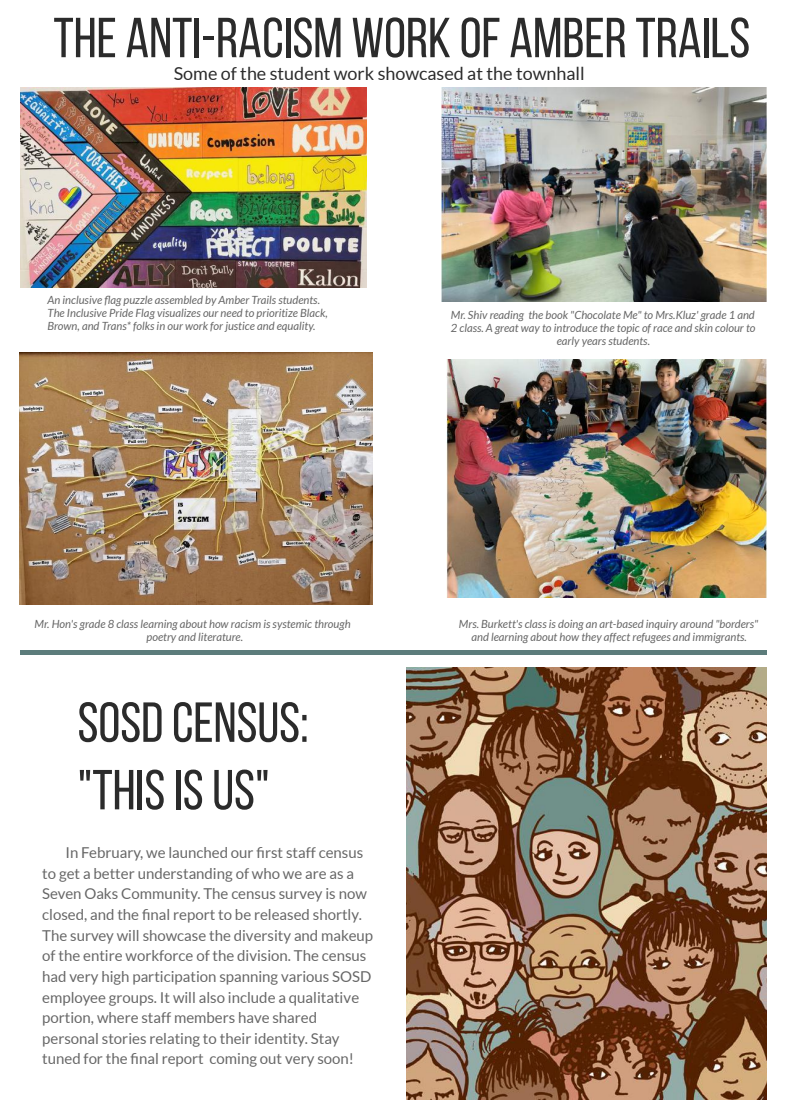
<style>
.page{position:relative;width:788px;height:1114px;background:#fff}
.page>*{position:absolute;margin:0;border:0;box-sizing:border-box;transform-origin:0 0}
.t1{font:56.25px/67.5px "Bebas Neue";color:#2b2b2b}
.t2{font:18px "Lato";color:#2b2b2b}
.t3{font:15px/20.6px "Lato";color:#666}
.t4{font:italic 11.25px/13.1px "Lato";color:#666;text-align:center}
</style>
<div class="page">
<img style="left:407px;top:668px;width:359px;height:431px">
<div style="left:21px;top:650px;width:173px;height:5px;background:#5c7c7b"></div>
<div style="left:194px;top:650px;width:174px;height:5px;background:#5c7c7b"></div>
<div style="left:368px;top:650px;width:173px;height:5px;background:#5c7c7b"></div>
<div style="left:541px;top:650px;width:174px;height:5px;background:#5c7c7b"></div>
<div style="left:715px;top:650px;width:51px;height:5px;background:#5c7c7b"></div>
<img style="left:20px;top:88px;width:346px;height:199px">
<img style="left:20px;top:352px;width:352px;height:252px">
<img style="left:441px;top:87px;width:325px;height:214px">
<img style="left:446px;top:360px;width:320px;height:238px">
<h1 class="t1" style="left:53px;top:4px;width:698px">THE ANTI-RACISM WORK OF AMBER TRAILS</h1>
<h2 class="t2" style="left:174px;top:63px;width:412px">Some of the student work showcased at the townhall</h2>
<p class="t4" style="left:48px;top:294px;width:282px;text-align:left">An inclusive flag puzzle assembled by Amber Trails students.<br>The Inclusive Pride Flag visualizes our need to prioritize Black,<br>Brown, and Trans* folks in our work for justice and equality.</p>
<p class="t4" style="left:451px;top:309px;width:306px">Mr. Shiv reading the book "Chocolate Me" to Mrs.Kluz' grade 1 and<br>2 class. A great way to introduce the topic of race and skin colour to early years students.</p>
<p class="t4" style="left:35px;top:618px;width:317px">Mr. Hon's grade 8 class learning about how racism is systemic through poetry and literature.</p>
<h1 class="t1" style="left:77px;top:688px;width:233px">SOSD CENSUS: "THIS IS US"</h1>
<p class="t3" style="left:42px;top:842px;width:332px;text-indent:23px">In February, we launched our first staff census to get a better understanding of who we are as a Seven Oaks Community. The census survey is now closed, and the final report to be released shortly.<br>The survey will showcase the diversity and makeup of the entire workforce of the division. The census had very high participation spanning various SOSD employee groups. It will also include a qualitative portion, where staff members have shared personal stories relating to their identity. Stay tuned for the final report coming out very soon!</p>
<p class="t4" style="left:459px;top:618px;width:301px">Mrs. Burkett's class is doing an art-based inquiry around "borders" and learning about how they affect refugees and immigrants.</p>
</div>
